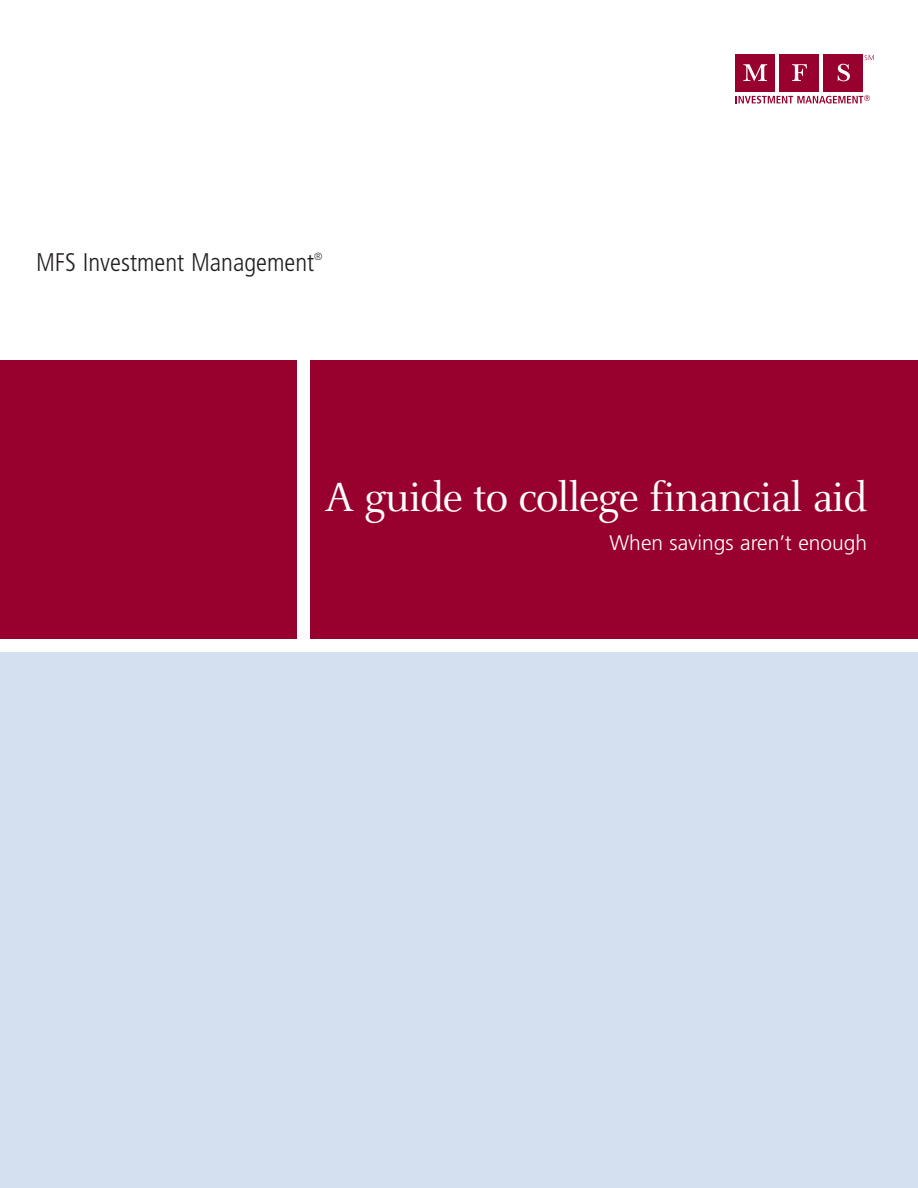
<style>
.page{position:relative;width:918px;height:1188px;background:#fff}
.page>*{position:absolute;margin:0;border:0;box-sizing:border-box;transform-origin:0 0}
.t1{font:45px "Celeste";letter-spacing:-.025em;color:#fff}
.t2{font:300 condensed 25.5px "Frutiger";color:#231f20}
.t3{font:300 21px "Frutiger";color:#fff}
.t4{font:300 condensed 10.5px "Frutiger";color:#231f20}
</style>
<div class="page">
<div style="left:0;top:360px;width:297px;height:279px;background:#98012d"></div>
<div style="left:736px;top:54px;width:39px;height:38px;background:#98012d"></div>
<div style="left:780px;top:54px;width:39px;height:38px;background:#98012d"></div>
<div style="left:824px;top:54px;width:39px;height:38px;background:#98012d"></div>
<svg style="left:743px;top:64px;width:24px;height:17px"></svg>
<svg style="left:792px;top:64px;width:15px;height:17px"></svg>
<svg style="left:838px;top:64px;width:12px;height:17px"></svg>
<svg style="left:736px;top:95px;width:134px;height:9px"></svg>
<svg style="left:865px;top:55px;width:9px;height:5px"></svg>
<div style="left:310px;top:360px;width:608px;height:279px;background:#98012d"></div>
<div style="left:0;top:652px;width:918px;height:536px;background:#d4e0ef"></div>
<p class="t2" style="left:36px;top:252px;width:280px">MFS Investment Management</p>
<p class="t4" style="left:314px;top:252px;width:10px">®</p>
<p class="t1" style="left:325px;top:475px;width:544px">A guide to college financial aid</p>
<p class="t3" style="left:610px;top:535px;width:259px">When savings aren’t enough</p>
</div>
